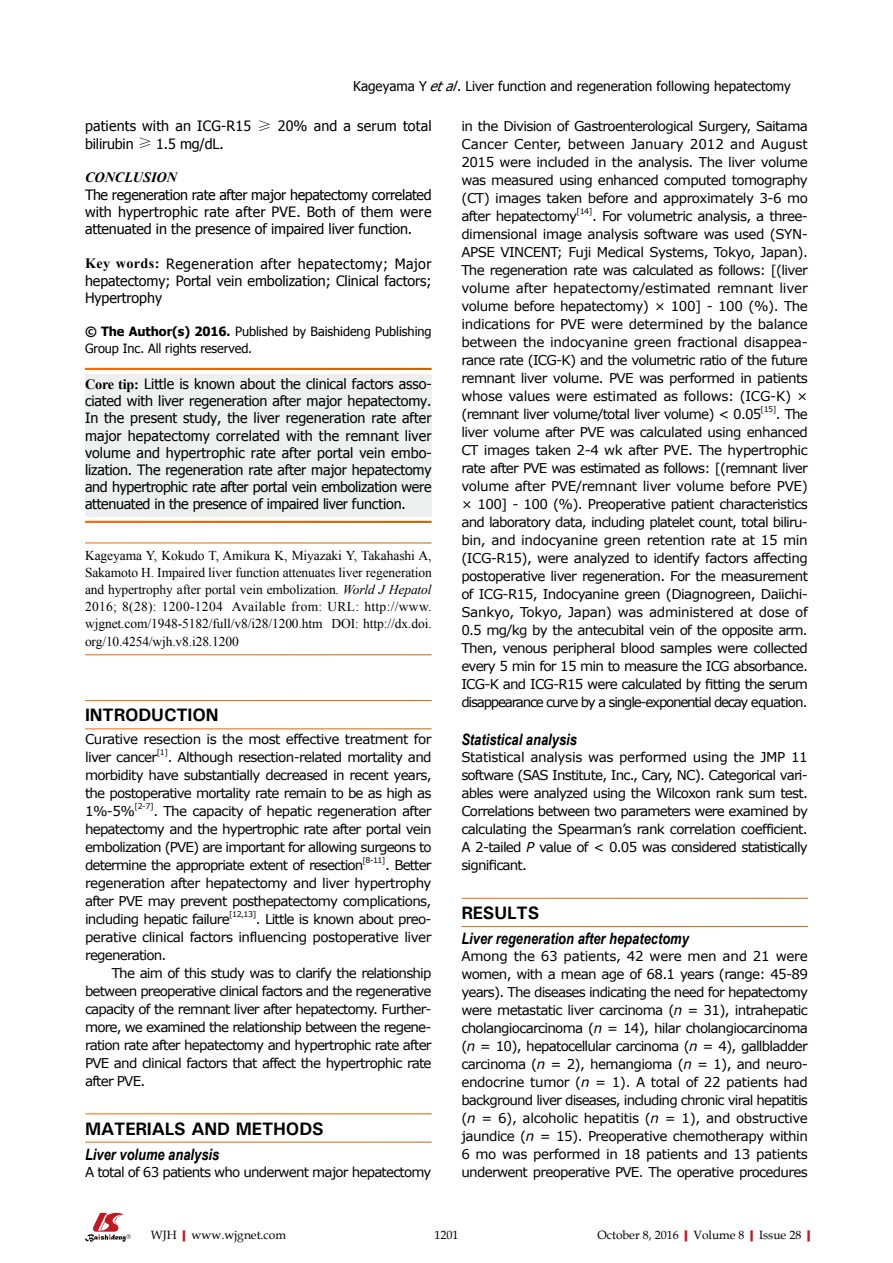
<style>
.page{position:relative;width:893px;height:1263px;background:#fff}
.page>*{position:absolute;margin:0;border:0;box-sizing:border-box;transform-origin:0 0}
.t1{font:700 18px "Univers";letter-spacing:-.01em;color:#000}
.t2{font:italic 700 15.75px "Arial Narrow";color:#000}
.t3{font:14.25px/17.2px "Tahoma";letter-spacing:-.01em;color:#000;text-align:justify}
.t4{font:14.25px/17.2px "Tahoma";letter-spacing:.01em;color:#000}
.t5{font:13.5px/18px "Verdana";letter-spacing:-.055em;color:#000;text-align:justify}
.t6{font:13.5px/18px "Verdana";letter-spacing:-.035em;color:#000}
.t7{font:13.5px/17.1px "Times New Roman";letter-spacing:-.005em;color:#000;text-align:justify}
.t8{font:13.5px "Tahoma";color:#000}
.t9{font:12.75px/17.2px "Tahoma";letter-spacing:-.005em;color:#000}
.t10{font:12px "Book Antiqua";color:#000}
.t11{font:7.8px "Verdana";letter-spacing:-.06em;color:#000}
.s1{font-style:italic}
.s2{font-family:"Sim Sun"}
.s3{font-family:"Times New Roman";font-weight:700;font-style:italic}
.s4{font-family:"Times New Roman";font-weight:700}
.s5{font-weight:700}
.s6{font-weight:700;color:#c01920}
</style>
<div class="page">
<div style="left:85px;top:374px;width:347px;height:143px;background:#eeefef"></div>
<svg style="left:85px;top:1213px;width:46px;height:29px"></svg>
<p class="t8" style="left:353px;top:77px;width:439px">Kageyama Y <span class="s1">etal</span>. Liver function and regeneration following hepatectomy</p>
<p class="t4" style="left:85px;top:117px;width:348px">patients with an ICG-R15 <span class="s2">≥</span> 20% and a serum total bilirubin <span class="s2">≥</span> 1.5 mg/dL.</p>
<p class="t3" style="left:85px;top:168px;width:348px;text-align:left"><span class="s3">CONCLUSION<br></span>The regeneration rate after major hepatectomy correlated with hypertrophic rate after PVE. Both of them were attenuated in the presence of impaired liver function.</p>
<p class="t3" style="left:85px;top:254px;width:348px"><span class="s4">Key words:</span> Regeneration after hepatectomy; Major hepatectomy; Portal vein embolization; Clinical factors; Hypertrophy</p>
<p class="t9" style="left:85px;top:322px;width:348px"><span class="s5">© The Author(s) 2016.</span> Published by Baishideng Publishing<br>Group Inc. All rights reserved.</p>
<p class="t3" style="left:85px;top:375px;width:348px"><span class="s4">Core tip:</span> Little is known about the clinical factors asso&shy;ciated with liver regeneration after major hepatectomy.<br>In the present study, the liver regeneration rate after major hepatectomy correlated with the remnant liver volume and hypertrophic rate after portal vein embo&shy;lization. The regeneration rate after major hepatectomy and hypertrophic rate after portal vein embolization were attenuated in the presence of impaired liver function.</p>
<p class="t7" style="left:85px;top:546px;width:348px">Kageyama Y, Kokudo T, Amikura K, Miyazaki Y, Takahashi A, Sakamoto H. Impaired liver function attenuates liver regeneration and hypertrophy after portal vein embolization. <span class="s1">World J Hepatol </span>2016; 8(28): 1200-1204 Available from: URL: http://www. wjgnet.com/1948-5182/full/v8/i28/1200.htm DOI: http://dx.doi. org/10.4254/wjh.v8.i28.1200</p>
<p class="t5" style="left:461px;top:117px;width:348px">in the Division of Gastroenterological Surgery, Saitama Cancer Center, between January 2012 and August 2015 were included in the analysis. The liver volume was measured using enhanced computed tomography (CT) images taken before and approximately 3-6 mo after hepatectomy</p>
<p class="t11" style="left:576px;top:206px;width:18px">[14]</p>
<p class="t6" style="left:461px;top:207px;width:348px;text-indent:131px">. For volumetric analysis, a three&shy;dimensional image analysis software was used (SYN-APSE VINCENT; Fuji Medical Systems, Tokyo, Japan).<br>The regeneration rate was calculated as follows: [(liver volume after hepatectomy/estimated remnant liver volume before hepatectomy) × 100] - 100 (%). The indications for PVE were determined by the balance between the indocyanine green fractional disappea&shy;rance rate (ICG-K) and the volumetric ratio of the future remnant liver volume. PVE was performed in patients whose values were estimated as follows: (ICG-K) × (remnant liver volume/total liver volume) &lt; 0.05</p>
<p class="t11" style="left:761px;top:404px;width:17px">[15]</p>
<p class="t5" style="left:461px;top:405px;width:348px;text-align:left;text-indent:314px">. The liver volume after PVE was calculated using enhanced CT images taken 2-4 wk after PVE. The hypertrophic rate after PVE was estimated as follows: [(remnant liver volume after PVE/remnant liver volume before PVE) × 100] - 100 (%). Preoperative patient characteristics and laboratory data, including platelet count, total biliru&shy;bin, and indocyanine green retention rate at 15 min (ICG-R15), were analyzed to identify factors affecting postoperative liver regeneration. For the measurement of ICG-R15, Indocyanine green (Diagnogreen, Daiichi-Sankyo, Tokyo, Japan) was administered at dose of 0.5 mg/kg by the antecubital vein of the opposite arm.<br>Then, venous peripheral blood samples were collected every 5 min for 15 min to measure the ICG absorbance.<br>ICG-K and ICG-R15 were calculated by fitting the serum disappearance curve by a single-exponential decay equation.</p>
<p class="t2" style="left:461px;top:728px;width:117px">Statistical analysis</p>
<p class="t5" style="left:461px;top:748px;width:348px;text-align:left">Statistical analysis was performed using the JMP 11 software (SAS Institute, Inc., Cary, NC). Categorical vari&shy;ables were analyzed using the Wilcoxon rank sum test.<br>Correlations between two parameters were examined by calculating the Spearman’s rank correlation coefficient.<br>A 2-tailed <span class="s1">P</span> value of &lt; 0.05 was considered statistically significant.</p>
<p class="t1" style="left:461px;top:901px;width:79px">RESULTS</p>
<p class="t2" style="left:461px;top:927px;width:229px">Liver regeneration after hepatectomy</p>
<p class="t5" style="left:461px;top:947px;width:348px;text-align:left">Among the 63 patients, 42 were men and 21 were women, with a mean age of 68.1 years (range: 45-89 years). The diseases indicating the need for hepatectomy were metastatic liver carcinoma (<span class="s1">n</span> = 31), intrahepatic cholangiocarcinoma (<span class="s1">n</span> = 14), hilar cholangiocarcinoma (<span class="s1">n</span> = 10), hepatocellular carcinoma (<span class="s1">n</span> = 4), gallbladder carcinoma (<span class="s1">n</span> = 2), hemangioma (<span class="s1">n</span> = 1), and neuro&shy;endocrine tumor (<span class="s1">n</span> = 1). A total of 22 patients had background liver diseases, including chronic viral hepatitis (<span class="s1">n</span> = 6), alcoholic hepatitis (<span class="s1">n</span> = 1), and obstructive jaundice (<span class="s1">n</span> = 15). Preoperative chemotherapy within 6 mo was performed in 18 patients and 13 patients underwent preoperative PVE. The operative procedures</p>
<p class="t1" style="left:85px;top:703px;width:135px">INTRODUCTION</p>
<p class="t6" style="left:85px;top:730px;width:348px">Curative resection is the most effective treatment for liver cancer</p>
<p class="t11" style="left:157px;top:747px;width:13px">[1]</p>
<p class="t5" style="left:85px;top:748px;width:348px;text-indent:83px">. Although resection-related mortality and morbidity have substantially decreased in recent years, the postoperative mortality rate remain to be as high as 1%-5%</p>
<p class="t11" style="left:134px;top:801px;width:21px">[2-7]</p>
<p class="t5" style="left:85px;top:802px;width:348px;text-indent:68px">. The capacity of hepatic regeneration after hepatectomy and the hypertrophic rate after portal vein embolization (PVE) are important for allowing surgeons to determine the appropriate extent of resection</p>
<p class="t11" style="left:362px;top:855px;width:25px">[8-11]</p>
<p class="t5" style="left:85px;top:856px;width:348px;text-indent:300px">. Better regeneration after hepatectomy and liver hypertrophy after PVE may prevent posthepatectomy complications, including hepatic failure</p>
<p class="t11" style="left:229px;top:909px;width:29px">[12,13]</p>
<p class="t5" style="left:256px;top:910px;width:175px">. Little is known about preo-</p>
<p class="t6" style="left:85px;top:928px;width:348px">perative clinical factors influencing postoperative liver</p>
<p class="t5" style="left:85px;top:946px;width:83px">regeneration.</p>
<p class="t5" style="left:112px;top:964px;width:321px">The aim of this study was to clarify the relationship</p>
<p class="t5" style="left:85px;top:982px;width:348px">between preoperative clinical factors and the regenerative</p>
<p class="t5" style="left:85px;top:1000px;width:346px">capacity of the remnant liver after hepatectomy. Further-</p>
<p class="t5" style="left:85px;top:1018px;width:346px">more, we examined the relationship between the regene-</p>
<p class="t5" style="left:85px;top:1036px;width:348px">ration rate after hepatectomy and hypertrophic rate after</p>
<p class="t5" style="left:85px;top:1054px;width:348px">PVE and clinical factors that affect the hypertrophic rate</p>
<p class="t5" style="left:85px;top:1072px;width:62px">after PVE.</p>
<p class="t1" style="left:85px;top:1117px;width:240px">MATERIALS AND METHODS</p>
<p class="t2" style="left:85px;top:1143px;width:136px">Liver volume analysis</p>
<p class="t5" style="left:85px;top:1163px;width:348px">A total of 63 patients who underwent major hepatectomy</p>
<p class="t10" style="left:151px;top:1226px;width:137px">WJH<span class="s6">|</span>www.wjgnet.com</p>
<p class="t10" style="left:434px;top:1226px;width:25px">1201</p>
<p class="t10" style="left:597px;top:1226px;width:220px">October 8, 2016<span class="s6">|</span>Volume 8<span class="s6">|</span>Issue 28<span class="s6">|</span></p>
</div>
